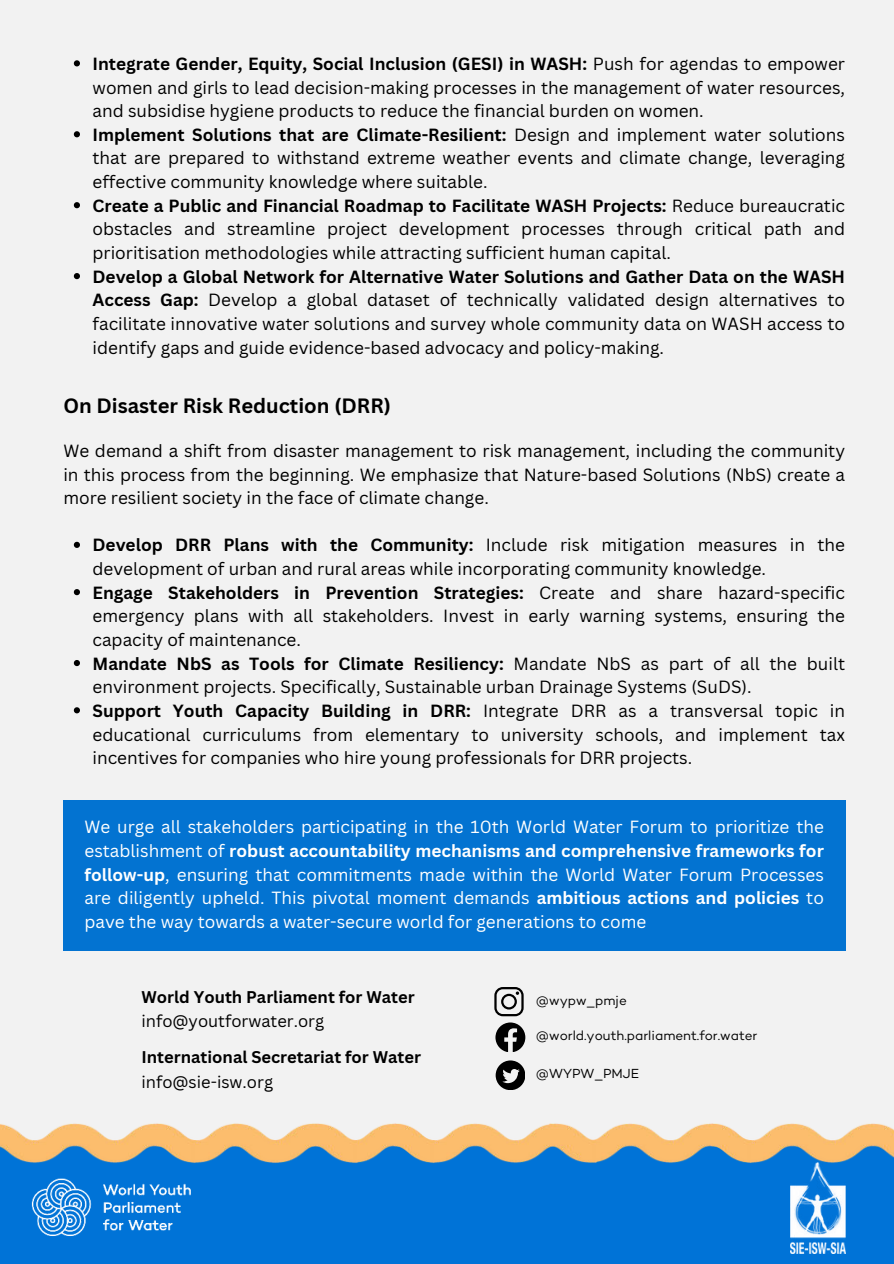
<style>
.page{position:relative;width:894px;height:1264px;background:#fff}
.page>*{position:absolute;margin:0;border:0;box-sizing:border-box;transform-origin:0 0}
.t1{font:700 20.1px "Canva Sans";color:#000}
.t2{font:17.1px/23.7px "Canva Sans";color:#000}
.t3{font:17.1px/23.7px "Canva Sans";color:#fff;text-align:justify}
.t4{font:700 16.5px "Canva Sans";color:#000}
.t5{font:16.5px "Canva Sans";color:#000}
.t6{font:13.35px "Campton";color:#000}
.s1{font-weight:700}
</style>
<div class="page">
<div style="left:0;top:0;width:893px;height:1263px;background:#f2f2f2"></div>
<div style="left:0;top:1163px;width:893px;height:100px;background:#0073d7"></div>
<img style="left:22px;top:1163px;width:179px;height:88px">
<img style="left:789px;top:1163px;width:56px;height:89px">
<img style="left:751px;top:1123px;width:142px;height:40px">
<img style="left:596px;top:1123px;width:155px;height:40px">
<img style="left:435px;top:1123px;width:161px;height:40px">
<img style="left:357px;top:1123px;width:78px;height:40px">
<img style="left:196px;top:1123px;width:161px;height:40px">
<img style="left:0;top:1123px;width:196px;height:40px">
<svg style="left:74px;top:60px;width:6px;height:6px"></svg>
<svg style="left:74px;top:131px;width:6px;height:6px"></svg>
<svg style="left:74px;top:202px;width:6px;height:6px"></svg>
<svg style="left:74px;top:273px;width:6px;height:6px"></svg>
<svg style="left:74px;top:542px;width:6px;height:6px"></svg>
<svg style="left:74px;top:589px;width:6px;height:6px"></svg>
<svg style="left:74px;top:660px;width:6px;height:6px"></svg>
<svg style="left:74px;top:707px;width:6px;height:6px"></svg>
<div style="left:63px;top:800px;width:781px;height:151px;background:#0373d1"></div>
<svg style="left:494px;top:987px;width:29px;height:29px"></svg>
<svg style="left:495px;top:1022px;width:30px;height:29px"></svg>
<svg style="left:495px;top:1060px;width:29px;height:29px"></svg>
<p class="t2" style="left:92px;top:52px;width:753px"><span class="s1">Integrate Gender, Equity, Social Inclusion (GESI) in WASH:</span> Push for agendas to empower women and girls to lead decision-making processes in the management of water resources, and subsidise hygiene products to reduce the financial burden on women.<br><span class="s1">Implement Solutions that are Climate-Resilient:</span> Design and implement water solutions that are prepared to withstand extreme weather events and climate change, leveraging effective community knowledge where suitable.<br><span class="s1">Create a Public and Financial Roadmap to Facilitate WASH Projects:</span> Reduce bureaucratic obstacles and streamline project development processes through critical path and prioritisation methodologies while attracting sufficient human capital.</p>
<p class="t2" style="left:92px;top:265px;width:753px;text-align:justify"><span class="s1">Develop a Global Network for Alternative Water Solutions and Gather Data on the WASH Access Gap:</span> Develop a global dataset of technically validated design alternatives to facilitate innovative water solutions and survey whole community data on WASH access to identify gaps and guide evidence-based advocacy and policy-making.</p>
<p class="t1" style="left:63px;top:394px;width:329px">On Disaster Risk Reduction (DRR)</p>
<p class="t2" style="left:63px;top:439px;width:783px;text-align:justify">We demand a shift from disaster management to risk management, including the community in this process from the beginning. We emphasize that Nature-based Solutions (NbS) create a more resilient society in the face of climate change.</p>
<p class="t2" style="left:92px;top:533px;width:753px"><span class="s1">Develop DRR Plans with the Community:</span> Include risk mitigation measures in the development of urban and rural areas while incorporating community knowledge.<br><span class="s1">Engage Stakeholders in Prevention Strategies:</span> Create and share hazard-specific emergency plans with all stakeholders. Invest in early warning systems, ensuring the capacity of maintenance.<br><span class="s1">Mandate NbS as Tools for Climate Resiliency:</span> Mandate NbS as part of all the built environment projects. Specifically, Sustainable urban Drainage Systems (SuDS).<br><span class="s1">Support Youth Capacity Building in DRR:</span> Integrate DRR as a transversal topic in educational curriculums from elementary to university schools, and implement tax incentives for companies who hire young professionals for DRR projects.</p>
<p class="t3" style="left:84px;top:815px;width:740px">We urge all stakeholders participating in the 10th World Water Forum to prioritize the establishment of <span class="s1">robust accountability mechanisms and comprehensive frameworks for follow-up</span>, ensuring that commitments made within the World Water Forum Processes are diligently upheld. This pivotal moment demands <span class="s1">ambitious actions and policies</span> to pave the way towards a water-secure world for generations to come</p>
<p class="t4" style="left:141px;top:986px;width:275px">World Youth Parliament for Water</p>
<p class="t5" style="left:141px;top:1010px;width:184px">info@youtforwater.org</p>
<p class="t4" style="left:141px;top:1047px;width:281px">International Secretariat for Water</p>
<p class="t5" style="left:141px;top:1071px;width:133px">info@sie-isw.org</p>
<p class="t6" style="left:535px;top:992px;width:92px">@wypw_pmje</p>
<p class="t6" style="left:535px;top:1027px;width:223px">@world.youth.parliament.for.water</p>
<p class="t6" style="left:535px;top:1065px;width:105px">@WYPW_PMJE</p>
</div>
